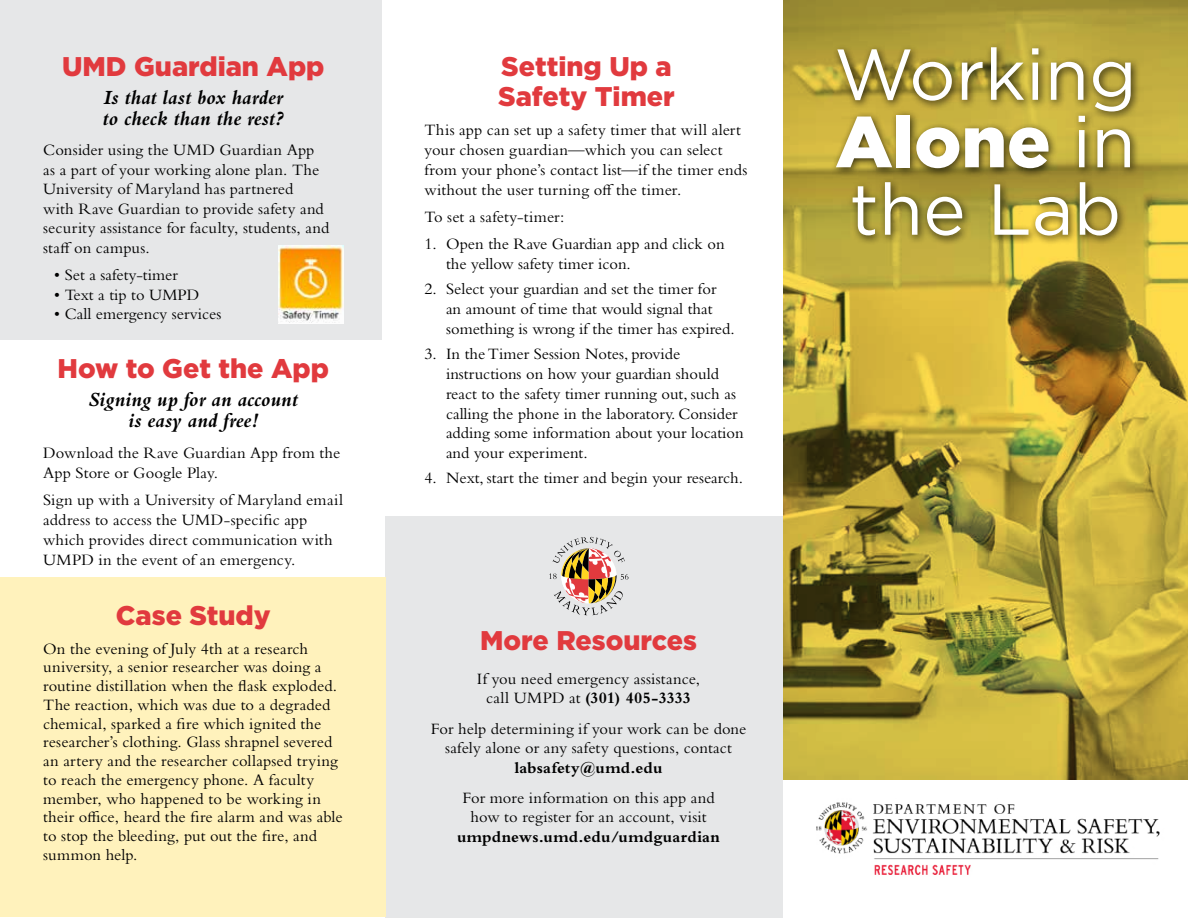
<style>
.page{position:relative;width:1188px;height:918px;background:#fff}
.page>*{position:absolute;margin:0;border:0;box-sizing:border-box;transform-origin:0 0}
.t1{font:72px/67.5px "Gotham";color:#fff;text-align:justify}
.t2{font:900 27px/30px "Gotham";color:#e13a3e}
.t3{font:italic 700 21px/21px "Bembo Std";color:#000}
.t4{font:16.5px/19.8px "Bembo Std";color:#000}
.t5{font:700 16.5px "Bembo Std";letter-spacing:.01em;color:#000}
.s1{font-weight:700}
.s2{font-weight:900}
</style>
<div class="page">
<svg style="left:783px;top:0;width:405px;height:779px;background:#b49f38"></svg>
<div style="left:0;top:0;width:381px;height:339px;background:#e6e7e8"></div>
<div style="left:831px;top:42px;width:310px;height:204px;background:#000;opacity:.75"></div>
<div style="left:386px;top:517px;width:397px;height:401px;background:#e6e7e8"></div>
<div style="left:0;top:578px;width:386px;height:339px;background:#fff2bc"></div>
<img style="left:816px;top:802px;width:344px;height:73px">
<img style="left:279px;top:245px;width:64px;height:79px">
<svg style="left:549px;top:537px;width:79px;height:78px"></svg>
<h2 class="t2" style="left:62px;top:51px;width:264px">UMD Guardian App</h2>
<p class="t3" style="left:102px;top:87px;width:183px">Is that last box harder to check than the rest?</p>
<p class="t4" style="left:43px;top:140px;width:288px">Consider using the UMD Guardian App as a part of your working alone plan. The University of Maryland has partnered<br>with Rave Guardian to provide safety and security assistance for faculty, students, and staff on campus.</p>
<p class="t4" style="left:54px;top:265px;width:125px">• Set a safety-timer</p>
<p class="t4" style="left:54px;top:284px;width:147px">• Text a tip to UMPD</p>
<p class="t4" style="left:54px;top:304px;width:169px">• Call emergency services</p>
<h2 class="t2" style="left:58px;top:353px;width:273px">How to Get the App</h2>
<p class="t3" style="left:88px;top:389px;width:211px;text-align:center">Signing up for an account is easy and free!</p>
<p class="t4" style="left:43px;top:443px;width:299px">Download the Rave Guardian App from the<br>App Store or Google Play.</p>
<p class="t4" style="left:43px;top:490px;width:301px">Sign up with a University of Maryland email address to access the UMD-specific app which provides direct communication with UMPD in the event of an emergency.</p>
<h2 class="t2" style="left:116px;top:600px;width:156px">Case Study</h2>
<p class="t4" style="left:43px;top:639px;width:301px;line-height:18.8px">On the evening of July 4th at a research university, a senior researcher was doing a routine distillation when the flask exploded.<br>The reaction, which was due to a degraded chemical, sparked a fire which ignited the researcher’s clothing. Glass shrapnel severed an artery and the researcher collapsed trying to reach the emergency phone. A faculty member, who happened to be working in their office, heard the fire alarm and was able to stop the bleeding, put out the fire, and summon help.</p>
<h2 class="t2" style="left:498px;top:51px;width:178px">Setting Up a<br>Safety Timer</h2>
<p class="t4" style="left:424px;top:120px;width:324px">This app can set up a safety timer that will alert your chosen guardian—which you can select from your phone’s contact list—if the timer ends without the user turning off the timer.</p>
<p class="t4" style="left:424px;top:207px;width:141px">To set a safety-timer:</p>
<p class="t4" style="left:446px;top:234px;width:280px;text-indent:-22px">1. Open the Rave Guardian app and click on the yellow safety timer icon.</p>
<p class="t4" style="left:446px;top:279px;width:290px;text-indent:-22px">2. Select your guardian and set the timer for an amount of time that would signal that something is wrong if the timer has expired.</p>
<p class="t4" style="left:446px;top:344px;width:299px;text-indent:-22px">3. In the Timer Session Notes, provide instructions on how your guardian should react to the safety timer running out, such as calling the phone in the laboratory. Consider adding some information about your location and your experiment.</p>
<p class="t4" style="left:424px;top:468px;width:320px">4. Next, start the timer and begin your research.</p>
<h2 class="t2" style="left:480px;top:625px;width:218px">More Resources</h2>
<p class="t4" style="left:477px;top:669px;width:225px;text-align:center">If you need emergency assistance, call UMPD at <span class="s1">(301) 405-3333</span></p>
<p class="t4" style="left:431px;top:718px;width:317px;text-align:center">For help determining if your work can be done safely alone or any safety questions, contact</p>
<p class="t5" style="left:515px;top:758px;width:149px">labsafety@umd.edu</p>
<p class="t4" style="left:462px;top:788px;width:254px;text-align:center">For more information on this app and how to register for an account, visit</p>
<p class="t5" style="left:457px;top:827px;width:265px">umpdnews.umd.edu/umdguardian</p>
<h1 class="t1" style="left:834px;top:39px;width:304px">Working <span class="s2">Alone</span> in the Lab</h1>
</div>
